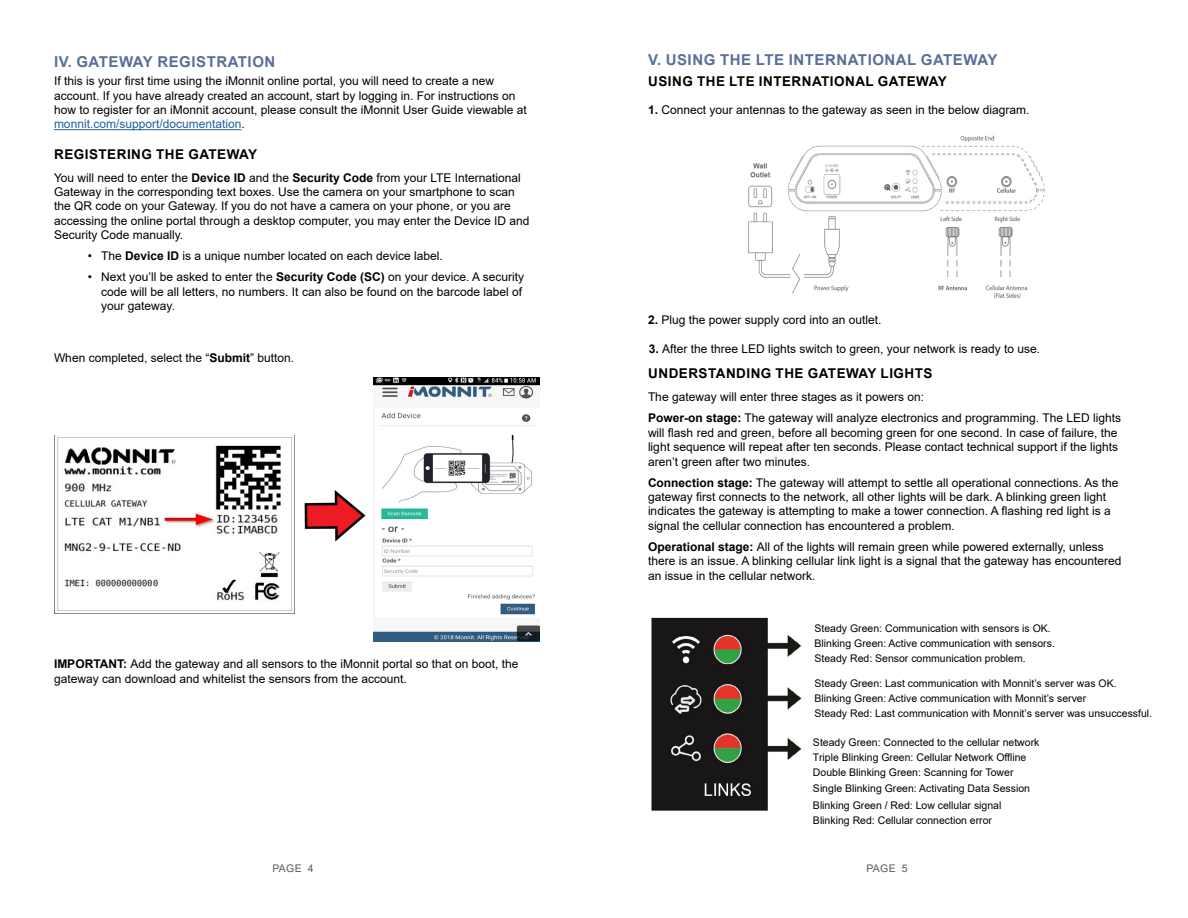
<style>
.page{position:relative;width:1188px;height:918px;background:#fff}
.page>*{position:absolute;margin:0;border:0;box-sizing:border-box;transform-origin:0 0}
.t1{font:700 15px "Arial";letter-spacing:.035em;color:#596e9a}
.t2{font:700 13.5px "Arial";letter-spacing:.035em;color:#000}
.t3{font:12px/14.4px "Arial";color:#000}
.t4{font:10.5px/14.9px "Arial";color:#000}
.t5{font:10.5px "Arial";letter-spacing:.035em;color:#58595b}
.s1{color:#215e9e}
.s2{font-weight:700}
</style>
<div class="page">
<hr style="left:54px;top:129px;width:187px;height:1px;background:#215e9e">
<img style="left:304px;top:490px;width:62px;height:52px">
<img style="left:54px;top:436px;width:241px;height:178px">
<img style="left:374px;top:377px;width:166px;height:265px">
<img style="left:748px;top:135px;width:297px;height:164px">
<img style="left:651px;top:617px;width:150px;height:194px">
<p class="t1" style="left:54px;top:51px;width:223px">IV. GATEWAY REGISTRATION</p>
<p class="t3" style="left:54px;top:74px;width:474px">If this is your first time using the iMonnit online portal, you will need to create a new account. If you have already created an account, start by logging in. For instructions on how to register for an iMonnit account, please consult the iMonnit User Guide viewable at <span class="s1">monnit.com/support/documentation</span>.</p>
<p class="t2" style="left:54px;top:145px;width:204px">REGISTERING THE GATEWAY</p>
<p class="t3" style="left:54px;top:170px;width:477px">You will need to enter the <span class="s2">Device ID</span> and the <span class="s2">Security Code</span> from your LTE International Gateway in the corresponding text boxes. Use the camera on your smartphone to scan the QR code on your Gateway. If you do not have a camera on your phone, or you are accessing the online portal through a desktop computer, you may enter the Device ID and Security Code manually.</p>
<p class="t3" style="left:88px;top:249px;width:357px">• The <span class="s2">Device ID</span> is a unique number located on each device label.</p>
<p class="t3" style="left:101px;top:270px;width:424px;text-indent:-14px">• Next you’ll be asked to enter the <span class="s2">Security Code (SC)</span> on your device. A security code will be all letters, no numbers. It can also be found on the barcode label of your gateway.</p>
<p class="t3" style="left:54px;top:351px;width:242px">When completed, select the “<span class="s2">Submit</span>” button.</p>
<p class="t3" style="left:54px;top:657px;width:466px"><span class="s2">IMPORTANT:</span> Add the gateway and all sensors to the iMonnit portal so that on boot, the gateway can download and whitelist the sensors from the account.</p>
<p class="t1" style="left:648px;top:49px;width:351px">V. USING THE LTE INTERNATIONAL GATEWAY</p>
<p class="t2" style="left:648px;top:72px;width:300px">USING THE LTE INTERNATIONAL GATEWAY</p>
<p class="t3" style="left:648px;top:102px;width:383px"><span class="s2">1.</span> Connect your antennas to the gateway as seen in the below diagram.</p>
<p class="t3" style="left:648px;top:313px;width:235px"><span class="s2">2.</span> Plug the power supply cord into an outlet.</p>
<p class="t3" style="left:649px;top:341px;width:393px"><span class="s2">3.</span> After the three LED lights switch to green, your network is ready to use.</p>
<p class="t2" style="left:648px;top:364px;width:286px">UNDERSTANDING THE GATEWAY LIGHTS</p>
<p class="t3" style="left:648px;top:386px;width:475px;line-height:21.1px">The gateway will enter three stages as it powers on:<br><span class="s2">Power-on stage:</span> The gateway will analyze electronics and programming. The LED lights</p>
<p class="t3" style="left:648px;top:425px;width:472px;text-align:justify">will flash red and green, before all becoming green for one second. In case of failure, the light sequence will repeat after ten seconds. Please contact technical support if the lights aren’t green after two minutes.</p>
<p class="t3" style="left:648px;top:475px;width:472px"><span class="s2">Connection stage:</span> The gateway will attempt to settle all operational connections. As the gateway first connects to the network, all other lights will be dark. A blinking green light indicates the gateway is attempting to make a tower connection. A flashing red light is a signal the cellular connection has encountered a problem.</p>
<p class="t3" style="left:648px;top:540px;width:475px"><span class="s2">Operational stage:</span> All of the lights will remain green while powered externally, unless there is an issue. A blinking cellular link light is a signal that the gateway has encountered an issue in the cellular network.</p>
<p class="t4" style="left:814px;top:621px;width:242px">Steady Green: Communication with sensors is OK.<br>Blinking Green: Active communication with sensors.<br>Steady Red: Sensor communication problem.</p>
<p class="t4" style="left:814px;top:676px;width:339px">Steady Green: Last communication with Monnit’s server was OK.<br>Blinking Green: Active communication with Monnit’s server<br>Steady Red: Last communication with Monnit’s server was unsuccessful.</p>
<p class="t4" style="left:813px;top:735px;width:228px">Steady Green: Connected to the cellular network<br>Triple Blinking Green: Cellular Network Offline<br>Double Blinking Green: Scanning for Tower</p>
<p class="t4" style="left:813px;top:780px;width:219px;line-height:16.8px">Single Blinking Green: Activating Data Session<br>Blinking Green / Red: Low cellular signal</p>
<p class="t4" style="left:813px;top:813px;width:181px">Blinking Red: Cellular connection error</p>
<p class="t5" style="left:272px;top:861px;width:43px">PAGE 4</p>
<p class="t5" style="left:866px;top:861px;width:43px">PAGE 5</p>
</div>
